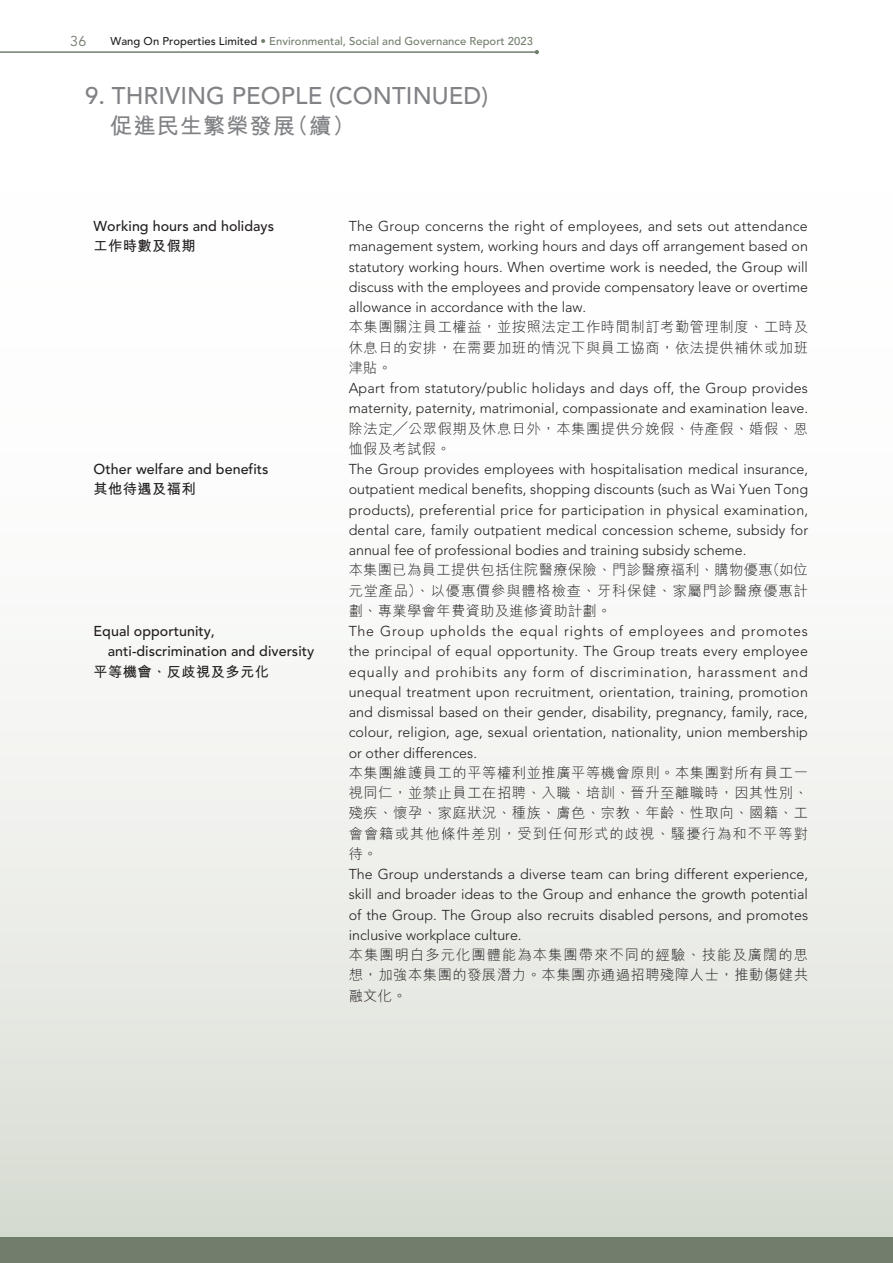
<style>
.page{position:relative;width:893px;height:1263px;background:#fff}
.page>*{position:absolute;margin:0;border:0;box-sizing:border-box;transform-origin:0 0}
.t1{font:500 24px "Avenir LT Std";letter-spacing:.005em;color:#808285}
.t2{font:700 22.5px "M Hei HK";letter-spacing:.03em;color:#808285}
.t3{font:300 14.25px/20.2px "Avenir LT Std";color:#231f20;text-align:justify}
.t4{font:300 14.25px/20.2px "M Hei HK";letter-spacing:.04em;color:#231f20;text-align:justify}
.t5{font:500 14.25px/20.2px "Avenir LT Std";letter-spacing:.005em;color:#231f20}
.t6{font:700 14.25px "M Hei HK";letter-spacing:.03em;color:#231f20}
.t7{font:14.25px "Avenir LT Std";color:#727e6c}
.t8{font:500 11.25px "Avenir LT Std";letter-spacing:.005em;color:#727e6c}
.s1{color:#231f20}
</style>
<div class="page">
<div style="left:0;top:0;width:893px;height:1263px;background:linear-gradient(to bottom,#fff,#dee2da)"></div>
<svg style="left:535px;top:50px;width:4px;height:4px"></svg>
<hr style="left:0;top:51px;width:537px;height:2px;background:#727e6c">
<div style="left:0;top:1237px;width:893px;height:26px;background:#727e6c"></div>
<p class="t7" style="left:70px;top:33px;width:18px">36</p>
<p class="t8" style="left:111px;top:35px;width:424px"><span class="s1">Wang On Properties Limited</span> • Environmental, Social and Governance Report 2023</p>
<h1 class="t1" style="left:85px;top:82px;width:405px">9. THRIVING PEOPLE (CONTINUED)</h1>
<h2 class="t2" style="left:110px;top:110px;width:247px">促進民生繁榮發展（續）</h2>
<p class="t5" style="left:94px;top:216px;width:182px">Working hours and holidays</p>
<p class="t6" style="left:94px;top:236px;width:104px">工作時數及假期</p>
<p class="t3" style="left:349px;top:216px;width:461px">The Group concerns the right of employees, and sets out attendance management system, working hours and days off arrangement based on statutory working hours. When overtime work is needed, the Group will discuss with the employees and provide compensatory leave or overtime allowance in accordance with the law.</p>
<p class="t4" style="left:349px;top:317px;width:461px">本集團關注員工權益，並按照法定工作時間制訂考勤管理制度、工時及休息日的安排，在需要加班的情況下與員工協商，依法提供補休或加班津貼。</p>
<p class="t3" style="left:349px;top:378px;width:461px">Apart from statutory/public holidays and days off, the Group provides maternity, paternity, matrimonial, compassionate and examination leave.</p>
<p class="t4" style="left:349px;top:418px;width:461px">除法定╱公眾假期及休息日外，本集團提供分娩假、侍產假、婚假、恩恤假及考試假。</p>
<p class="t5" style="left:94px;top:459px;width:176px">Other welfare and benefits</p>
<p class="t6" style="left:94px;top:479px;width:104px">其他待遇及福利</p>
<p class="t3" style="left:349px;top:459px;width:461px">The Group provides employees with hospitalisation medical insurance, outpatient medical benefits, shopping discounts (such as Wai Yuen Tong products), preferential price for participation in physical examination, dental care, family outpatient medical concession scheme, subsidy for annual fee of professional bodies and training subsidy scheme.</p>
<p class="t4" style="left:349px;top:560px;width:461px">本集團已為員工提供包括住院醫療保險、門診醫療福利、購物優惠（如位元堂產品）、以優惠價參與體格檢查、牙科保健、家屬門診醫療優惠計劃、專業學會年費資助及進修資助計劃。</p>
<p class="t5" style="left:108px;top:621px;width:208px;text-indent:-14px">Equal opportunity, anti-discrimination and diversity</p>
<p class="t6" style="left:94px;top:661px;width:177px">平等機會、反歧視及多元化</p>
<p class="t3" style="left:349px;top:621px;width:461px">The Group upholds the equal rights of employees and promotes the principal of equal opportunity. The Group treats every employee equally and prohibits any form of discrimination, harassment and unequal treatment upon recruitment, orientation, training, promotion and dismissal based on their gender, disability, pregnancy, family, race, colour, religion, age, sexual orientation, nationality, union membership or other differences.</p>
<p class="t4" style="left:349px;top:762px;width:461px">本集團維護員工的平等權利並推廣平等機會原則。本集團對所有員工一視同仁，並禁止員工在招聘、入職、培訓、晉升至離職時，因其性別、殘疾、懷孕、家庭狀況、種族、膚色、宗教、年齡、性取向、國籍、工會會籍或其他條件差別，受到任何形式的歧視、騷擾行為和不平等對待。</p>
<p class="t3" style="left:349px;top:864px;width:461px">The Group understands a diverse team can bring different experience, skill and broader ideas to the Group and enhance the growth potential of the Group. The Group also recruits disabled persons, and promotes inclusive workplace culture.</p>
<p class="t4" style="left:349px;top:944px;width:461px">本集團明白多元化團體能為本集團帶來不同的經驗、技能及廣闊的思想，加強本集團的發展潛力。本集團亦通過招聘殘障人士，推動傷健共融文化。</p>
</div>
